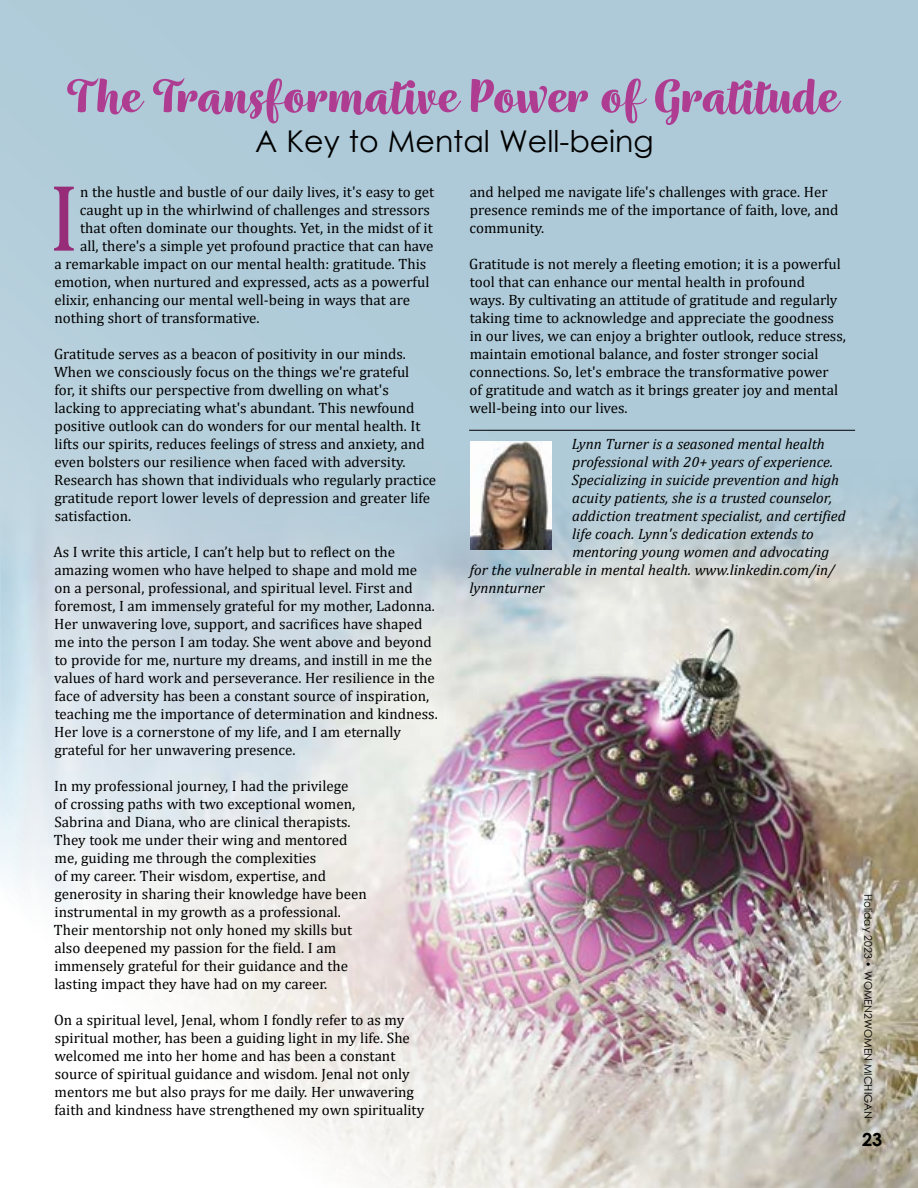
<style>
.page{position:relative;width:918px;height:1188px;background:#aecad8}
.page>*{position:absolute;margin:0;border:0;box-sizing:border-box;transform-origin:0 0}
.t1{font:96px "Cambria";color:#972d78}
.t2{font:700 54px "Wreath";color:#ae3d92}
.t3{font:30px "Century Gothic";color:#000}
.t4{font:700 18px "Century Gothic";color:#000}
.t5{font:15px/18px "Cambria";color:#000}
.t6{font:italic 15px "Cambria";color:#000}
.t7{font:10.5px "Century Gothic";color:#000}
</style>
<div class="page">
<img style="left:0;top:461px;width:918px;height:727px">
<hr style="left:469px;top:430px;width:386px;height:1px;background:#000">
<img style="left:471px;top:442px;width:81px;height:108px">
<h2 class="t2" style="left:67px;top:63px;width:772px">The Transformative Power of Gratitude</h2>
<h3 class="t3" style="left:255px;top:121px;width:400px">A Key to Mental Well-being</h3>
<h1 class="t1" style="left:48px;top:161px;width:33px">I</h1>
<p class="t5" style="left:80px;top:182px;width:356px">n the hustle and bustle of our daily lives, it's easy to get</p>
<p class="t5" style="left:80px;top:200px;width:352px">caught up in the whirlwind of challenges and stressors</p>
<p class="t5" style="left:80px;top:218px;width:354px">that often dominate our thoughts. Yet, in the midst of it</p>
<p class="t5" style="left:80px;top:236px;width:355px">all, there's a simple yet profound practice that can have</p>
<p class="t5" style="left:55px;top:254px;width:373px">a remarkable impact on our mental health: gratitude. This</p>
<p class="t5" style="left:54px;top:272px;width:377px">emotion, when nurtured and expressed, acts as a powerful</p>
<p class="t5" style="left:54px;top:290px;width:357px">elixir, enhancing our mental well-being in ways that are</p>
<p class="t5" style="left:55px;top:308px;width:207px">nothing short of transformative.</p>
<p class="t5" style="left:54px;top:344px;width:384px">Gratitude serves as a beacon of positivity in our minds.<br>When we consciously focus on the things we're grateful<br>for, it shifts our perspective from dwelling on what's lacking to appreciating what's abundant. This newfound positive outlook can do wonders for our mental health. It lifts our spirits, reduces feelings of stress and anxiety, and even bolsters our resilience when faced with adversity.<br>Research has shown that individuals who regularly practice gratitude report lower levels of depression and greater life satisfaction.</p>
<p class="t5" style="left:53px;top:542px;width:386px">As I write this article, I can’t help but to reflect on the amazing women who have helped to shape and mold me<br>on a personal, professional, and spiritual level. First and foremost, I am immensely grateful for my mother, Ladonna.<br>Her unwavering love, support, and sacrifices have shaped me into the person I am today. She went above and beyond to provide for me, nurture my dreams, and instill in me the values of hard work and perseverance. Her resilience in the face of adversity has been a constant source of inspiration, teaching me the importance of determination and kindness.<br>Her love is a cornerstone of my life, and I am eternally grateful for her unwavering presence.</p>
<p class="t5" style="left:54px;top:776px;width:315px">In my professional journey, I had the privilege<br>of crossing paths with two exceptional women, Sabrina and Diana, who are clinical therapists.<br>They took me under their wing and mentored me, guiding me through the complexities<br>of my career. Their wisdom, expertise, and generosity in sharing their knowledge have been instrumental in my growth as a professional.<br>Their mentorship not only honed my skills but also deepened my passion for the field. I am immensely grateful for their guidance and the lasting impact they have had on my career.</p>
<p class="t5" style="left:54px;top:1010px;width:372px">On a spiritual level, Jenal, whom I fondly refer to as my spiritual mother, has been a guiding light in my life. She welcomed me into her home and has been a constant source of spiritual guidance and wisdom. Jenal not only mentors me but also prays for me daily. Her unwavering faith and kindness have strengthened my own spirituality</p>
<p class="t5" style="left:470px;top:182px;width:370px">and helped me navigate life's challenges with grace. Her presence reminds me of the importance of faith, love, and community.</p>
<p class="t5" style="left:469px;top:254px;width:378px">Gratitude is not merely a fleeting emotion; it is a powerful tool that can enhance our mental health in profound<br>ways. By cultivating an attitude of gratitude and regularly taking time to acknowledge and appreciate the goodness in our lives, we can enjoy a brighter outlook, reduce stress, maintain emotional balance, and foster stronger social connections. So, let's embrace the transformative power<br>of gratitude and watch as it brings greater joy and mental well-being into our lives.</p>
<p class="t6" style="left:572px;top:433px;width:255px">Lynn Turner is a seasoned mental health</p>
<p class="t6" style="left:572px;top:451px;width:262px">professional with 20+ years of experience.</p>
<p class="t6" style="left:572px;top:469px;width:269px">Specializing in suicide prevention and high</p>
<p class="t6" style="left:572px;top:487px;width:261px">acuity patients, she is a trusted counselor,</p>
<p class="t6" style="left:572px;top:505px;width:275px">addiction treatment specialist, and certified</p>
<p class="t6" style="left:572px;top:523px;width:243px">life coach. Lynn's dedication extends to</p>
<p class="t6" style="left:572px;top:541px;width:259px">mentoring young women and advocating</p>
<p class="t6" style="left:470px;top:559px;width:367px">for the vulnerable in mental health. www.linkedin.com/in/</p>
<p class="t6" style="left:470px;top:577px;width:77px">lynnnturner</p>
<p class="t7" style="left:876px;top:894px;width:226px;rotate:90deg">Holiday 2023 • WOMEN2WOMEN MICHIGAN</p>
<p class="t4" style="left:862px;top:1126px;width:22px">23</p>
</div>
